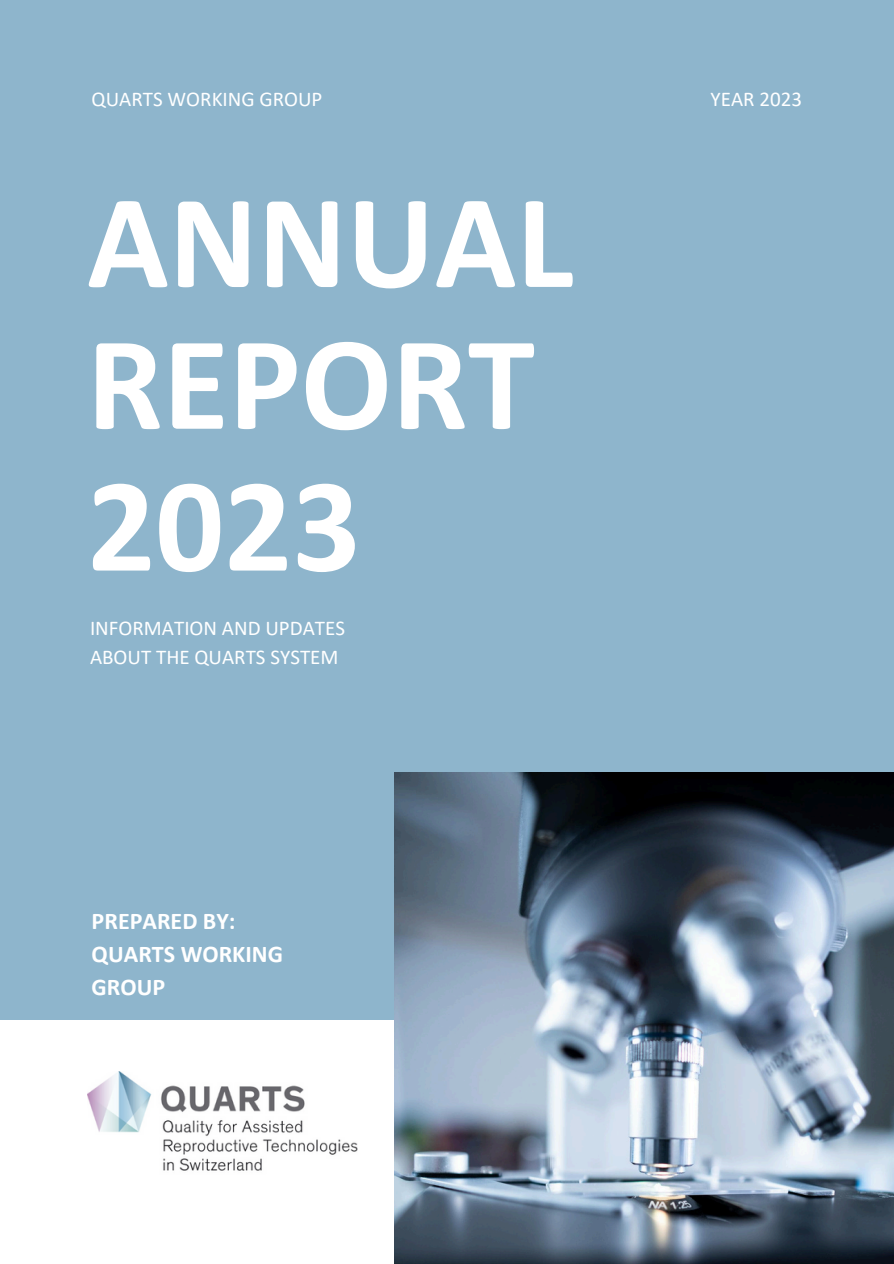
<style>
.page{position:relative;width:894px;height:1264px;background:#fff}
.page>*{position:absolute;margin:0;border:0;box-sizing:border-box;transform-origin:0 0}
.t1{font:700 135px/141.8px "Calibri";color:#fff}
.t2{font:700 24px/32.7px "Calibri";color:#fff}
.t3{font:21px "Calibri";color:#fff}
</style>
<div class="page">
<div style="left:0;top:0;width:893px;height:1263px;background:#8eb5cc"></div>
<div style="left:0;top:1020px;width:725px;height:243px;background:#fff"></div>
<img style="left:394px;top:772px;width:499px;height:491px">
<img style="left:87px;top:1071px;width:270px;height:100px">
<p class="t3" style="left:92px;top:91px;width:232px">QUARTS WORKING GROUP</p>
<h1 class="t3" style="left:710px;top:91px;width:93px">YEAR 2023</h1>
<p class="t1" style="left:87px;top:182px;width:488px">ANNUAL<br>REPORT<br>2023</p>
<p class="t3" style="left:90px;top:619px;width:256px">INFORMATION AND UPDATES</p>
<h2 class="t3" style="left:90px;top:648px;width:250px">ABOUT THE QUARTS SYSTEM</h2>
<p class="t2" style="left:92px;top:907px;width:193px">PREPARED BY:<br>QUARTS WORKING<br>GROUP</p>
</div>
